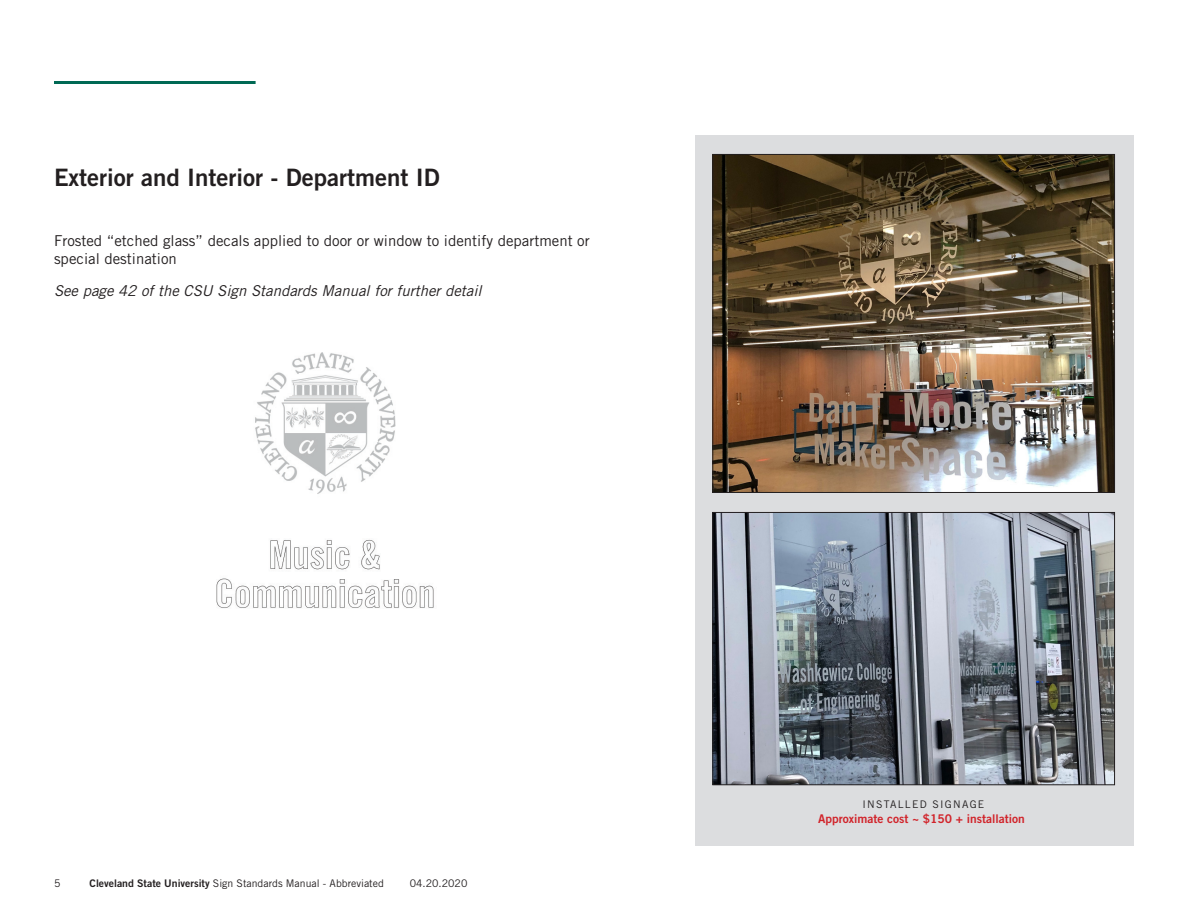
<style>
.page{position:relative;width:1188px;height:918px;background:#fff}
.page>*{position:absolute;margin:0;border:0;box-sizing:border-box;transform-origin:0 0}
.Heading_1{font:24px "Trade Gothic LT Std Bd 2";color:#231f20}
.Paragraph_-_Intro{font:15px/18px "Trade Gothic LT Std";color:#231f20}
.Paragraph_-_Intro-2{font:italic 15px "Trade Gothic LT Std";color:#231f20}
.Paragraph_-_Intro-3{font:12px "Trade Gothic LT Std Bd 2";color:#d1232a}
.Paragraph_-_Intro-4{font:10.5px "Trade Gothic LT Std";color:#231f20}
.Paragraph_-_Intro-5{font:10.5px "Trade Gothic LT Std";letter-spacing:.12em;color:#231f20}
.s1{font-family:"Trade Gothic LT Std Bd 2"}
</style>
<div class="page">
<hr style="left:54px;top:81px;width:202px;height:3px;background:#006954">
<div style="left:695px;top:135px;width:438px;height:711px;background:#dcdddf"></div>
<img style="left:714px;top:156px;width:399px;height:335px">
<div style="left:712px;top:154px;width:403px;height:339px;border:1px solid #231f20"></div>
<img style="left:714px;top:514px;width:399px;height:269px">
<div style="left:712px;top:512px;width:403px;height:273px;border:1px solid #231f20"></div>
<img style="left:216px;top:352px;width:218px;height:256px">
<p class="Heading_1" style="left:54px;top:162px;width:387px">Exterior and Interior - Department ID</p>
<p class="Paragraph_-_Intro" style="left:54px;top:232px;width:537px">Frosted “etched glass” decals applied to door or window to identify department or special destination</p>
<p class="Paragraph_-_Intro-2" style="left:54px;top:281px;width:429px">See page 42 of the CSU Sign Standards Manual for further detail</p>
<p class="Paragraph_-_Intro-4" style="left:54px;top:877px;width:8px">5</p>
<p class="Paragraph_-_Intro-4" style="left:90px;top:877px;width:296px"><span class="s1">Cleveland State University</span> Sign Standards Manual - Abbreviated</p>
<p class="Paragraph_-_Intro-4" style="left:410px;top:877px;width:59px">04.20.2020</p>
<p class="Paragraph_-_Intro-5" style="left:862px;top:798px;width:123px">INSTALLED SIGNAGE</p>
<p class="Paragraph_-_Intro-3" style="left:818px;top:811px;width:208px">Approximate cost ~ $150 + installation</p>
</div>
